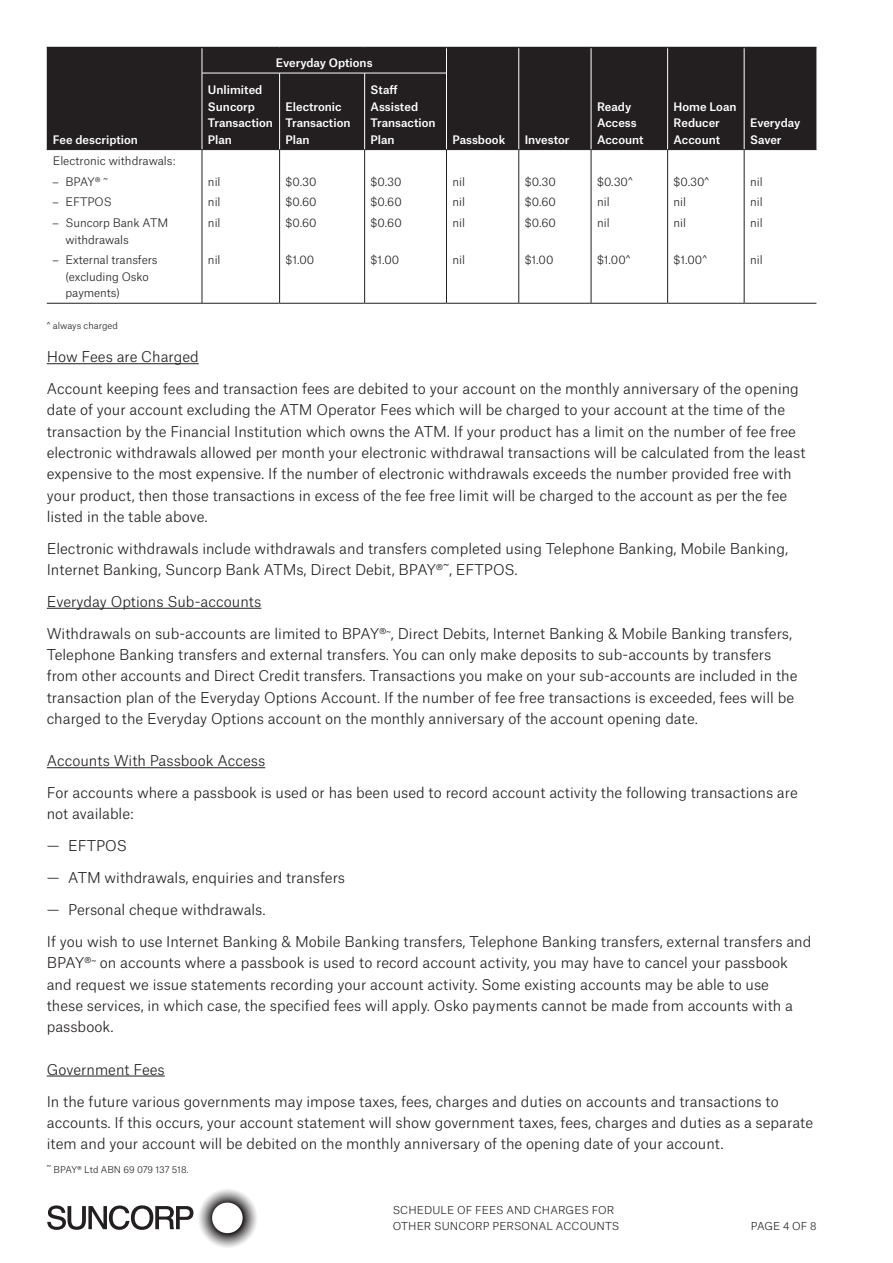
<style>
.page{position:relative;width:893px;height:1263px;background:#fff}
.page>*{position:absolute;margin:0;border:0;box-sizing:border-box;transform-origin:0 0}
.t1{font:300 14.25px/21.3px "Atlas Grotesk";color:#231f20}
.t2{font:300 11.25px/20.7px "Atlas Grotesk";letter-spacing:-.005em;color:#231f20;text-align:justify}
.t3{font:500 11.25px/16.5px "Atlas Grotesk";color:#fff}
.t4{font:300 10.5px/16.2px "Atlas Grotesk";letter-spacing:.01em;color:#231f20}
.t5{font:300 9px "Atlas Grotesk";letter-spacing:-.005em;color:#231f20}
.s1{font-family:"Helvetica Neue LT Std"}
</style>
<div class="page">
<svg style="left:47px;top:1189px;width:210px;height:59px"></svg>
<hr style="left:47px;top:363px;width:152px;height:1px;background:#231f20">
<hr style="left:47px;top:608px;width:214px;height:1px;background:#231f20">
<hr style="left:47px;top:767px;width:218px;height:1px;background:#231f20">
<hr style="left:47px;top:1076px;width:118px;height:1px;background:#231f20">
<div style="left:47px;top:48px;width:769px;height:101px;background:#231f20"></div>
<hr style="left:47px;top:149px;width:155px;height:1px;background:#231f20">
<hr style="left:446px;top:149px;width:73px;height:1px;background:#231f20">
<hr style="left:519px;top:149px;width:72px;height:1px;background:#231f20">
<hr style="left:591px;top:149px;width:77px;height:1px;background:#231f20">
<hr style="left:668px;top:149px;width:76px;height:1px;background:#231f20">
<hr style="left:744px;top:149px;width:72px;height:1px;background:#231f20">
<hr style="left:202px;top:149px;width:78px;height:1px;background:#231f20">
<hr style="left:280px;top:149px;width:85px;height:1px;background:#231f20">
<hr style="left:365px;top:149px;width:81px;height:1px;background:#231f20">
<hr style="left:47px;top:303px;width:155px;height:1px;background:#231f20">
<hr style="left:202px;top:303px;width:78px;height:1px;background:#231f20">
<hr style="left:280px;top:303px;width:85px;height:1px;background:#231f20">
<hr style="left:365px;top:303px;width:81px;height:1px;background:#231f20">
<hr style="left:446px;top:303px;width:73px;height:1px;background:#231f20">
<hr style="left:519px;top:303px;width:72px;height:1px;background:#231f20">
<hr style="left:591px;top:303px;width:77px;height:1px;background:#231f20">
<hr style="left:668px;top:303px;width:76px;height:1px;background:#231f20">
<hr style="left:744px;top:303px;width:72px;height:1px;background:#231f20">
<hr style="left:47px;top:47px;width:155px;height:1px;background:#231f20">
<hr style="left:202px;top:47px;width:78px;height:1px;background:#231f20">
<hr style="left:280px;top:47px;width:85px;height:1px;background:#231f20">
<hr style="left:365px;top:47px;width:81px;height:1px;background:#231f20">
<hr style="left:446px;top:47px;width:73px;height:1px;background:#231f20">
<hr style="left:519px;top:47px;width:72px;height:1px;background:#231f20">
<hr style="left:591px;top:47px;width:77px;height:1px;background:#231f20">
<hr style="left:668px;top:47px;width:76px;height:1px;background:#231f20">
<hr style="left:744px;top:47px;width:72px;height:1px;background:#231f20">
<svg style="left:202px;top:48px;width:1px;height:25px"></svg>
<svg style="left:446px;top:48px;width:1px;height:25px"></svg>
<svg style="left:518px;top:48px;width:1px;height:25px"></svg>
<svg style="left:591px;top:48px;width:1px;height:25px"></svg>
<svg style="left:667px;top:48px;width:1px;height:25px"></svg>
<svg style="left:744px;top:48px;width:1px;height:25px"></svg>
<hr style="left:518px;top:73px;width:1px;height:76px;background:#fff">
<hr style="left:591px;top:73px;width:1px;height:76px;background:#fff">
<hr style="left:667px;top:73px;width:1px;height:76px;background:#fff">
<hr style="left:744px;top:73px;width:1px;height:76px;background:#fff">
<hr style="left:202px;top:73px;width:1px;height:76px;background:#fff">
<hr style="left:279px;top:73px;width:1px;height:76px;background:#fff">
<hr style="left:364px;top:73px;width:1px;height:76px;background:#fff">
<hr style="left:446px;top:73px;width:1px;height:76px;background:#fff">
<hr style="left:202px;top:73px;width:78px;height:1px;background:#fff">
<hr style="left:280px;top:73px;width:85px;height:1px;background:#fff">
<hr style="left:365px;top:73px;width:81px;height:1px;background:#fff">
<hr style="left:202px;top:150px;width:1px;height:153px;background:#231f20">
<hr style="left:279px;top:150px;width:1px;height:153px;background:#231f20">
<hr style="left:364px;top:150px;width:1px;height:153px;background:#231f20">
<hr style="left:446px;top:150px;width:1px;height:153px;background:#231f20">
<hr style="left:518px;top:150px;width:1px;height:153px;background:#231f20">
<hr style="left:591px;top:150px;width:1px;height:153px;background:#231f20">
<hr style="left:667px;top:150px;width:1px;height:153px;background:#231f20">
<hr style="left:744px;top:150px;width:1px;height:153px;background:#231f20">
<p class="t3" style="left:53px;top:130px;width:87px">Fee description</p>
<p class="t2" style="left:53px;top:149px;width:124px">Electronic withdrawals:</p>
<p class="t2" style="left:53px;top:170px;width:57px"><span class="s1">–</span> BPAY® ~</p>
<p class="t2" style="left:53px;top:191px;width:60px"><span class="s1">–</span> EFTPOS</p>
<p class="t2" style="left:66px;top:213px;width:104px;line-height:16.5px;text-indent:-13px"><span class="s1">–</span> Suncorp Bank ATM withdrawals</p>
<p class="t2" style="left:66px;top:251px;width:94px;line-height:16.5px;text-align:left;text-indent:-13px"><span class="s1">–</span> External transfers (excluding Osko payments)</p>
<p class="t3" style="left:276px;top:53px;width:98px">Everyday Options</p>
<p class="t3" style="left:208px;top:80px;width:66px">Unlimited<br>Suncorp<br>Transaction<br>Plan</p>
<p class="t2" style="left:208px;top:170px;width:14px">nil nil nil</p>
<p class="t2" style="left:208px;top:249px;width:14px">nil</p>
<p class="t3" style="left:286px;top:97px;width:66px">Electronic<br>Transaction<br>Plan</p>
<p class="t2" style="left:286px;top:170px;width:33px">$0.30 $0.60 $0.60</p>
<p class="t2" style="left:286px;top:249px;width:30px">$1.00</p>
<p class="t3" style="left:371px;top:80px;width:66px">Staff<br>Assisted<br>Transaction<br>Plan</p>
<p class="t2" style="left:371px;top:170px;width:33px">$0.30 $0.60 $0.60</p>
<p class="t2" style="left:371px;top:249px;width:30px">$1.00</p>
<p class="t3" style="left:452px;top:130px;width:54px">Passbook</p>
<p class="t3" style="left:525px;top:130px;width:46px">Investor</p>
<p class="t2" style="left:452px;top:170px;width:14px">nil nil nil</p>
<p class="t2" style="left:452px;top:249px;width:14px">nil</p>
<p class="t2" style="left:525px;top:170px;width:33px">$0.30 $0.60 $0.60</p>
<p class="t2" style="left:525px;top:249px;width:30px">$1.00</p>
<p class="t3" style="left:597px;top:97px;width:48px">Ready<br>Access<br>Account</p>
<p class="t3" style="left:674px;top:97px;width:64px">Home Loan<br>Reducer<br>Account</p>
<p class="t2" style="left:597px;top:170px;width:37px;text-align:left">$0.30^ nil<br>nil</p>
<p class="t2" style="left:597px;top:249px;width:35px">$1.00^</p>
<p class="t2" style="left:674px;top:170px;width:37px;text-align:left">$0.30^ nil<br>nil</p>
<p class="t2" style="left:674px;top:249px;width:35px">$1.00^</p>
<p class="t3" style="left:750px;top:113px;width:52px">Everyday<br>Saver</p>
<p class="t2" style="left:750px;top:170px;width:14px">nil nil nil</p>
<p class="t2" style="left:750px;top:249px;width:14px">nil</p>
<p class="t5" style="left:47px;top:319px;width:73px">^ always charged</p>
<p class="t1" style="left:47px;top:345px;width:154px">How Fees are Charged</p>
<p class="t1" style="left:47px;top:377px;width:760px">Account keeping fees and transaction fees are debited to your account on the monthly anniversary of the opening date of your account excluding the ATM Operator Fees which will be charged to your account at the time of the transaction by the Financial Institution which owns the ATM. If your product has a limit on the number of fee free electronic withdrawals allowed per month your electronic withdrawal transactions will be calculated from the least expensive to the most expensive. If the number of electronic withdrawals exceeds the number provided free with your product, then those transactions in excess of the fee free limit will be charged to the account as per the fee listed in the table above.</p>
<p class="t1" style="left:47px;top:536px;width:743px">Electronic withdrawals include withdrawals and transfers completed using Telephone Banking, Mobile Banking,<br>Internet Banking, Suncorp Bank ATMs, Direct Debit, BPAY®~, EFTPOS.</p>
<p class="t1" style="left:47px;top:589px;width:216px">Everyday Options Sub-accounts</p>
<p class="t1" style="left:47px;top:621px;width:752px">Withdrawals on sub-accounts are limited to BPAY®<sup>~</sup>, Direct Debits, Internet Banking &amp; Mobile Banking transfers, Telephone Banking transfers and external transfers. You can only make deposits to sub-accounts by transfers from other accounts and Direct Credit transfers. Transactions you make on your sub-accounts are included in the transaction plan of the Everyday Options Account. If the number of fee free transactions is exceeded, fees will be charged to the Everyday Options account on the monthly anniversary of the account opening date.</p>
<p class="t1" style="left:47px;top:749px;width:220px">Accounts With Passbook Access</p>
<p class="t1" style="left:47px;top:781px;width:752px">For accounts where a passbook is used or has been used to record account activity the following transactions are not available:</p>
<p class="t1" style="left:47px;top:834px;width:82px">— EFTPOS</p>
<p class="t1" style="left:47px;top:866px;width:300px">— ATM withdrawals, enquiries and transfers</p>
<p class="t1" style="left:47px;top:898px;width:220px">— Personal cheque withdrawals.</p>
<p class="t1" style="left:47px;top:929px;width:766px">If you wish to use Internet Banking &amp; Mobile Banking transfers, Telephone Banking transfers, external transfers and BPAY®<sup>~</sup> on accounts where a passbook is used to record account activity, you may have to cancel your passbook and request we issue statements recording your account activity. Some existing accounts may be able to use<br>these services, in which case, the specified fees will apply. Osko payments cannot be made from accounts with a passbook.</p>
<p class="t1" style="left:47px;top:1057px;width:120px">Government Fees</p>
<p class="t1" style="left:47px;top:1089px;width:768px">In the future various governments may impose taxes, fees, charges and duties on accounts and transactions to accounts. If this occurs, your account statement will show government taxes, fees, charges and duties as a separate item and your account will be debited on the monthly anniversary of the opening date of your account.</p>
<p class="t5" style="left:47px;top:1162px;width:143px"><sup>~</sup> BPAY® Ltd ABN 69 079 137 518.</p>
<p class="t4" style="left:393px;top:1200px;width:228px">SCHEDULE OF FEES AND CHARGES FOR<br>OTHER SUNCORP PERSONAL ACCOUNTS</p>
<p class="t4" style="left:751px;top:1216px;width:67px">PAGE 4 OF 8</p>
</div>
